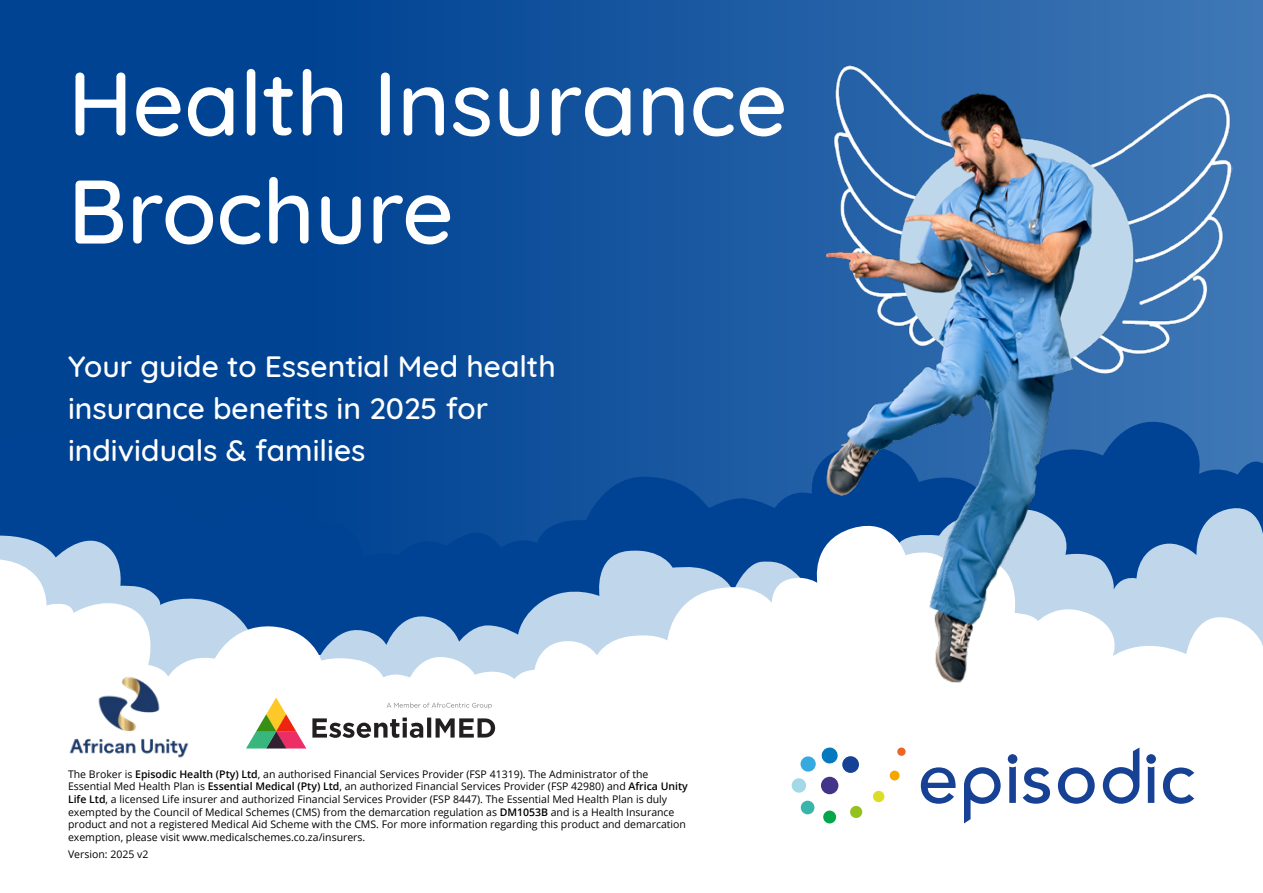
<style>
.page{position:relative;width:1263px;height:893px;background:#fff}
.page>*{position:absolute;margin:0;border:0;box-sizing:border-box;transform-origin:0 0}
.t1{font:500 90px/108px "Quicksand";color:#fff}
.t2{font:500 30px/42px "Quicksand";color:#fff}
.t3{font:10.5px/12.6px "Open Sans";color:#000}
.s1{font-weight:600}
</style>
<div class="page">
<div style="left:0;top:0;width:1263px;height:642px;background:linear-gradient(to right,#00398c,#3c75b4)"></div>
<svg style="left:0;top:412px;width:1263px;height:87px;background:#0a4b99"></svg>
<svg style="left:0;top:499px;width:1263px;height:17px;background:#054696"></svg>
<svg style="left:0;top:516px;width:1263px;height:167px"></svg>
<div style="left:821px;top:777px;width:17px;height:17px;background:#43348a;border-radius:50%"></div>
<div style="left:842px;top:756px;width:17px;height:17px;background:#164194;border-radius:50%"></div>
<svg style="left:821px;top:747px;width:17px;height:17px"></svg>
<div style="left:800px;top:756px;width:16px;height:16px;background:#36a9e1;border-radius:50%"></div>
<div style="left:792px;top:778px;width:14px;height:15px;background:#a3d8e7;border-radius:50%"></div>
<div style="left:801px;top:801px;width:13px;height:13px;background:#38b6ab;border-radius:50%"></div>
<div style="left:823px;top:810px;width:13px;height:13px;background:#04a64b;border-radius:50%"></div>
<div style="left:850px;top:806px;width:12px;height:12px;background:#95c11f;border-radius:50%"></div>
<div style="left:873px;top:791px;width:11px;height:11px;background:#dedd26;border-radius:50%"></div>
<div style="left:890px;top:771px;width:9px;height:9px;background:#f7a600;border-radius:50%"></div>
<div style="left:897px;top:747px;width:9px;height:9px;background:#ec6726;border-radius:50%"></div>
<svg style="left:921px;top:767px;width:34px;height:37px"></svg>
<svg style="left:1023px;top:767px;width:27px;height:37px"></svg>
<svg style="left:1058px;top:767px;width:37px;height:37px"></svg>
<svg style="left:964px;top:767px;width:37px;height:56px"></svg>
<svg style="left:1103px;top:748px;width:36px;height:56px"></svg>
<svg style="left:1008px;top:754px;width:9px;height:49px"></svg>
<svg style="left:1146px;top:754px;width:10px;height:49px"></svg>
<svg style="left:1163px;top:767px;width:31px;height:37px"></svg>
<img style="left:825px;top:65px;width:408px;height:617px">
<svg style="left:387px;top:703px;width:105px;height:6px"></svg>
<svg style="left:312px;top:718px;width:111px;height:20px"></svg>
<svg style="left:427px;top:718px;width:4px;height:20px"></svg>
<svg style="left:436px;top:718px;width:59px;height:20px"></svg>
<svg style="left:246px;top:697px;width:60px;height:51px"></svg>
<img style="left:68px;top:674px;width:122px;height:84px">
<h1 class="t1" style="left:68px;top:41px;width:721px">Health Insurance<br>Brochure</h1>
<h2 class="t2" style="left:68px;top:342px;width:489px">Your guide to Essential Med health insurance benefits in 2025 for individuals &amp; families</h2>
<p class="t3" style="left:68px;top:767px;width:621px">The Broker is <span class="s1">Episodic Health (Pty) Ltd</span>, an authorised Financial Services Provider (FSP 41319). The Administrator of the Essential Med Health Plan is <span class="s1">Essential Medical (Pty) Ltd</span>, an authorized Financial Services Provider (FSP 42980) and <span class="s1">Africa Unity Life Ltd</span>, a licensed Life insurer and authorized Financial Services Provider (FSP 8447). The Essential Med Health Plan is duly exempted by the Council of Medical Schemes (CMS) from the demarcation regulation as <span class="s1">DM1053B</span> and is a Health Insurance product and not a registered Medical Aid Scheme with the CMS. For more information regarding this product and demarcation exemption, please visit www.medicalschemes.co.za/insurers.</p>
<p class="t3" style="left:68px;top:847px;width:82px">Version: 2025 v2</p>
</div>
